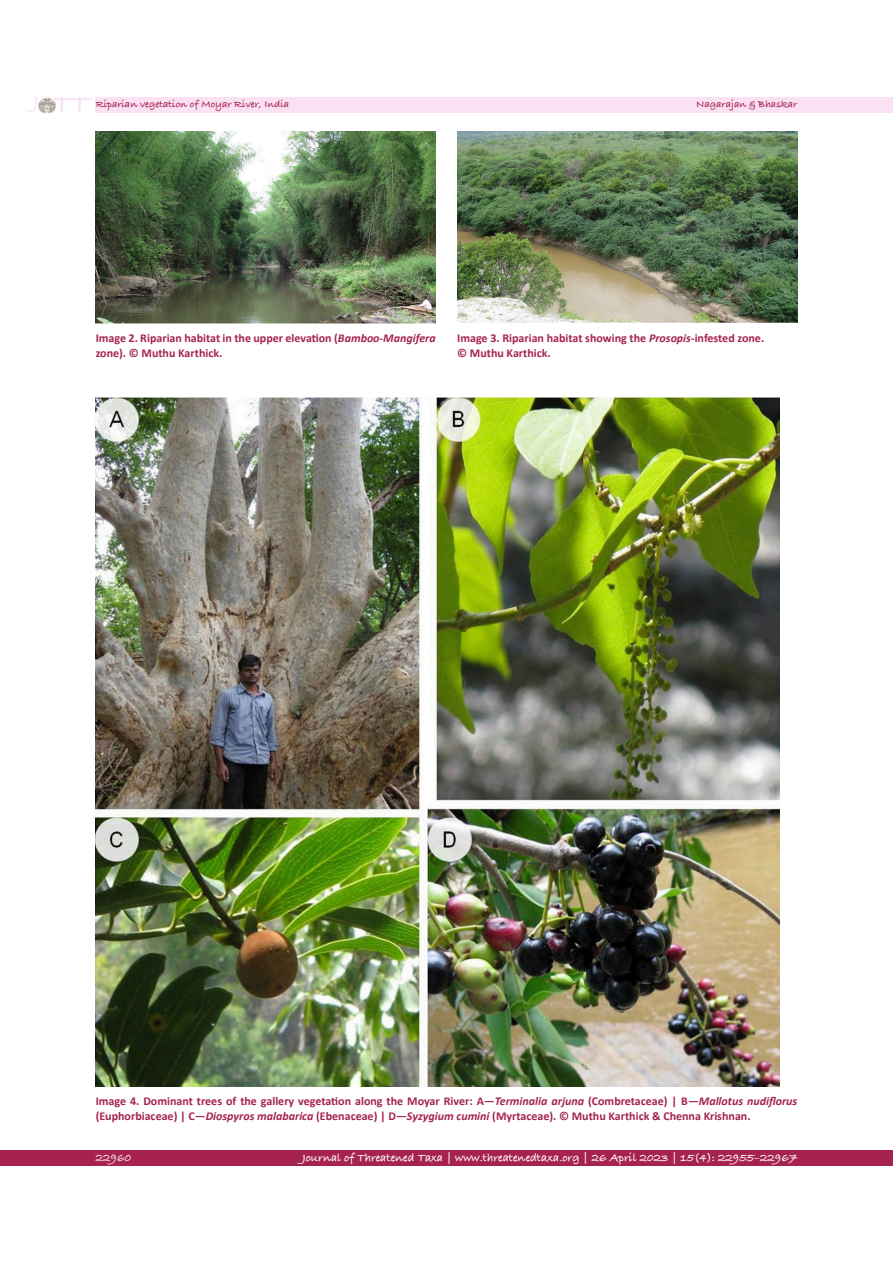
<style>
.page{position:relative;width:893px;height:1263px;background:#fff}
.page>*{position:absolute;margin:0;border:0;box-sizing:border-box;transform-origin:0 0}
.t1{font:700 28.95px "Bradley Hand ITCTT";color:#fbe1f4}
.t2{font:700 12px/14.4px "Calibri";color:#a5234c}
.t3{font:700 12px "Bradley Hand ITCTT";color:#fff}
.t4{font:700 12px "Bradley Hand ITCTT";color:#fbe1f4}
.t5{font:700 10.5px "Bradley Hand ITCTT";color:#a5234c}
.s1{font-family:"Calibri Bold Italic 2";font-weight:400}
.s2{font-family:"Calibri Bold 2";font-weight:400}
.s3{font-style:italic}
</style>
<div class="page">
<div style="left:96px;top:97px;width:797px;height:16px;background:#fbe1f4"></div>
<div style="left:0;top:1150px;width:893px;height:16px;background:#a5234c"></div>
<img style="left:38px;top:97px;width:17px;height:16px">
<img style="left:96px;top:132px;width:340px;height:191px">
<img style="left:457px;top:132px;width:340px;height:190px">
<img style="left:96px;top:398px;width:684px;height:688px">
<h1 class="t1" style="left:34px;top:82px;width:57px"><sup>J</sup> TT</h1>
<p class="t5" style="left:96px;top:96px;width:195px">Riparian vegetation of Moyar River, India</p>
<p class="t5" style="left:696px;top:96px;width:102px">Nagarajan &amp; Bhaskar</p>
<p class="t2" style="left:96px;top:331px;width:342px">Image 2. Riparian habitat in the upper elevation (<span class="s1">Bamboo</span><span class="s2">-</span><span class="s1">Mangifera </span>zone). © Muthu Karthick.</p>
<p class="t2" style="left:457px;top:331px;width:308px">Image 3. Riparian habitat showing the <span class="s1">Prosopis</span>-infested zone.</p>
<p class="t2" style="left:457px;top:345px;width:95px">© Muthu Karthick.</p>
<p class="t2" style="left:96px;top:1094px;width:703px">Image 4. Dominant trees of the gallery vegetation along the Moyar River: A—<span class="s1">Terminalia arjuna</span> (Combretaceae) | B—<span class="s3">Mallotus nudiflorus </span>(Euphorbiaceae) | C—<span class="s1">Diospyros malabarica</span> (Ebenaceae) | D—<span class="s1">Syzygium cumini</span> (Myrtaceae). © Muthu Karthick &amp; Chenna Krishnan.</p>
<p class="t4" style="left:96px;top:1149px;width:37px">22960</p>
<p class="t3" style="left:302px;top:1148px;width:496px">Journal of Threatened Taxa | www.threatenedtaxa.org | 26 April 2023 | 15(4): 22955–22967</p>
</div>
